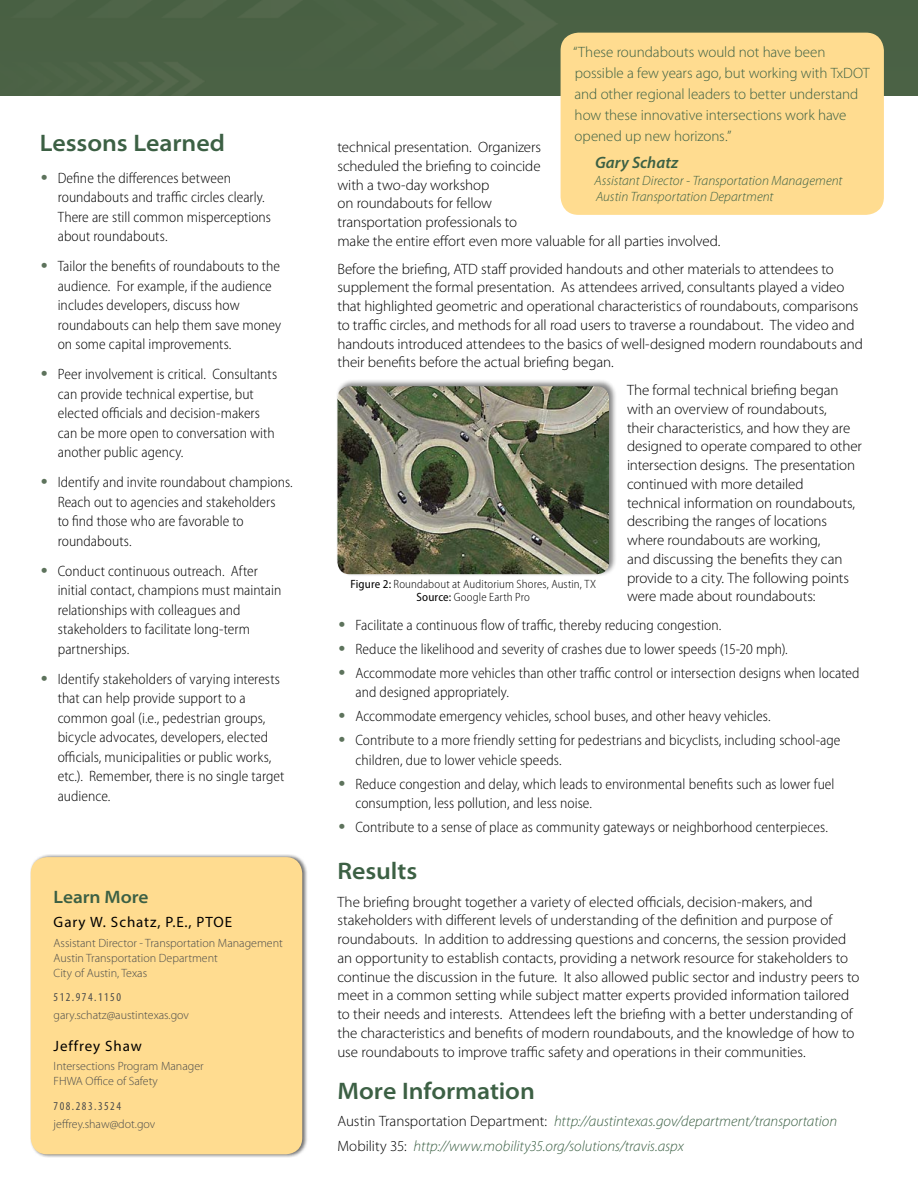
<style>
.page{position:relative;width:918px;height:1188px;background:#fff}
.page>*{position:absolute;margin:0;border:0;box-sizing:border-box;transform-origin:0 0}
.t1{font:600 semi-expanded 24px "Myriad Pro";color:#3c6044}
.t2{font:600 semi-expanded 18px "Myriad Pro";letter-spacing:-.005em;color:#3c6044}
.t3{font:italic 600 16.5px "Myriad Pro";letter-spacing:.005em;color:#3c6044}
.t4{font:300 15px/18.8px "Myriad Pro";letter-spacing:-.005em;color:#000}
.t5{font:300 semi-condensed 15px/19.5px "Myriad Pro";letter-spacing:.005em;color:#000}
.t6{font:300 15px/21px "Myriad Pro";letter-spacing:-.005em;color:#3c6044}
.t7{font:italic 300 15px/24.8px "Myriad Pro";color:#3c6044}
.t8{font:15px "Myriad Pro";letter-spacing:.06em;color:#000}
.t9{font:italic 300 13.5px/16.5px "Myriad Pro";letter-spacing:.005em;color:#3c6044}
.t10{font:300 12px/15px "Myriad Pro";color:#4a4b4b}
.t11{font:300 semi-condensed 12px/13.5px "Myriad Pro";letter-spacing:.01em;color:#000;text-align:center}
.t12{font:condensed 12px "Myriad Pro";letter-spacing:.125em;color:#4a4b4b}
.s1{font-style:normal;color:#000}
.s2{font-weight:400}
</style>
<div class="page">
<div style="left:0;top:0;width:918px;height:95px;background:#4a6145"></div>
<div style="left:561px;top:33px;width:323px;height:182px;background:#ffdc90;border-radius:18px"></div>
<div style="left:30px;top:854px;width:278px;height:304px;background:#000;opacity:.56"></div>
<div style="left:31px;top:857px;width:271px;height:297px;background:#ffdc90;border-radius:16px"></div>
<div style="left:336px;top:379px;width:281px;height:198px;background:#000;opacity:.49"></div>
<img style="left:338px;top:386px;width:271px;height:188px">
<h1 class="t1" style="left:40px;top:130px;width:187px">Lessons Learned</h1>
<p class="t5" style="left:58px;top:169px;width:215px">Define the differences between roundabouts and traffic circles clearly.<br>There are still common misperceptions about roundabouts.</p>
<p class="t5" style="left:58px;top:257px;width:225px">Tailor the benefits of roundabouts to the audience. For example, if the audience includes developers, discuss how roundabouts can help them save money on some capital improvements.</p>
<p class="t5" style="left:58px;top:365px;width:221px">Peer involvement is critical. Consultants can provide technical expertise, but elected officials and decision-makers can be more open to conversation with another public agency.</p>
<p class="t5" style="left:58px;top:473px;width:237px">Identify and invite roundabout champions.<br>Reach out to agencies and stakeholders<br>to find those who are favorable to roundabouts.</p>
<p class="t5" style="left:58px;top:562px;width:225px">Conduct continuous outreach. After initial contact, champions must maintain relationships with colleagues and stakeholders to facilitate long-term partnerships.</p>
<p class="t5" style="left:58px;top:670px;width:228px">Identify stakeholders of varying interests that can help provide support to a common goal (i.e., pedestrian groups, bicycle advocates, developers, elected officials, municipalities or public works, etc.). Remember, there is no single target audience.</p>
<p class="t2" style="left:54px;top:887px;width:97px">Learn More</p>
<p class="t8" style="left:54px;top:913px;width:180px">Gary W. Schatz, P.E., PTOE</p>
<p class="t10" style="left:54px;top:935px;width:231px">Assistant Director - Transportation Management<br>Austin Transportation Department<br>City of Austin, Texas</p>
<p class="t12" style="left:54px;top:990px;width:69px">512.974.1150</p>
<p class="t10" style="left:54px;top:1008px;width:137px">gary.schatz@austintexas.gov</p>
<p class="t8" style="left:54px;top:1036px;width:90px">Jeffrey Shaw</p>
<p class="t10" style="left:54px;top:1059px;width:152px">Intersections Program Manager<br>FHWA Office of Safety</p>
<p class="t12" style="left:54px;top:1099px;width:69px">708.283.3524</p>
<p class="t10" style="left:54px;top:1117px;width:103px">jeffrey.shaw@dot.gov</p>
<p class="t6" style="left:573px;top:42px;width:298px">“These roundabouts would not have been possible a few years ago, but working with TxDOT and other regional leaders to better understand how these innovative intersections work have opened up new horizons.”</p>
<p class="t3" style="left:595px;top:152px;width:85px">Gary Schatz</p>
<p class="t9" style="left:595px;top:172px;width:249px">Assistant Director - Transportation Management<br>Austin Transportation Department</p>
<p class="t4" style="left:338px;top:138px;width:384px">technical presentation. Organizers<br>scheduled the briefing to coincide<br>with a two-day workshop<br>on roundabouts for fellow<br>transportation professionals to<br>make the entire effort even more valuable for all parties involved.</p>
<p class="t4" style="left:338px;top:260px;width:527px">Before the briefing, ATD staff provided handouts and other materials to attendees to supplement the formal presentation. As attendees arrived, consultants played a video that highlighted geometric and operational characteristics of roundabouts, comparisons to traffic circles, and methods for all road users to traverse a roundabout. The video and handouts introduced attendees to the basics of well-designed modern roundabouts and their benefits before the actual briefing began.</p>
<p class="t4" style="left:627px;top:381px;width:237px">The formal technical briefing began with an overview of roundabouts,<br>their characteristics, and how they are designed to operate compared to other intersection designs. The presentation continued with more detailed<br>technical information on roundabouts, describing the ranges of locations where roundabouts are working,<br>and discussing the benefits they can provide to a city. The following points were made about roundabouts:</p>
<p class="t5" style="left:356px;top:613px;width:506px;line-height:24px">Facilitate a continuous flow of traffic, thereby reducing congestion.<br>Reduce the likelihood and severity of crashes due to lower speeds (15-20 mph).<br>Accommodate more vehicles than other traffic control or intersection designs when located</p>
<p class="t5" style="left:356px;top:681px;width:487px;line-height:24px">and designed appropriately.<br>Accommodate emergency vehicles, school buses, and other heavy vehicles.<br>Contribute to a more friendly setting for pedestrians and bicyclists, including school-age</p>
<p class="t5" style="left:356px;top:748px;width:481px;line-height:24px">children, due to lower vehicle speeds.<br>Reduce congestion and delay, which leads to environmental benefits such as lower fuel</p>
<p class="t5" style="left:356px;top:792px;width:474px;line-height:24px">consumption, less pollution, and less noise.<br>Contribute to a sense of place as community gateways or neighborhood centerpieces.</p>
<h1 class="t1" style="left:338px;top:858px;width:81px">Results</h1>
<p class="t4" style="left:338px;top:893px;width:524px">The briefing brought together a variety of elected officials, decision-makers, and stakeholders with different levels of understanding of the definition and purpose of roundabouts. In addition to addressing questions and concerns, the session provided an opportunity to establish contacts, providing a network resource for stakeholders to continue the discussion in the future. It also allowed public sector and industry peers to meet in a common setting while subject matter experts provided information tailored to their needs and interests. Attendees left the briefing with a better understanding of the characteristics and benefits of modern roundabouts, and the knowledge of how to use roundabouts to improve traffic safety and operations in their communities.</p>
<h1 class="t1" style="left:338px;top:1077px;width:199px">More Information</h1>
<p class="t7" style="left:338px;top:1110px;width:501px"><span class="s1">Austin Transportation Department:</span> http://austintexas.gov/department/transportation<br><span class="s1">Mobility 35:</span> http://www.mobility35.org/solutions/travis.aspx</p>
<p class="t11" style="left:350px;top:577px;width:247px"><span class="s2">Figure 2:</span> Roundabout at Auditorium Shores, Austin, TX<br><span class="s2">Source:</span> Google Earth Pro</p>
</div>
